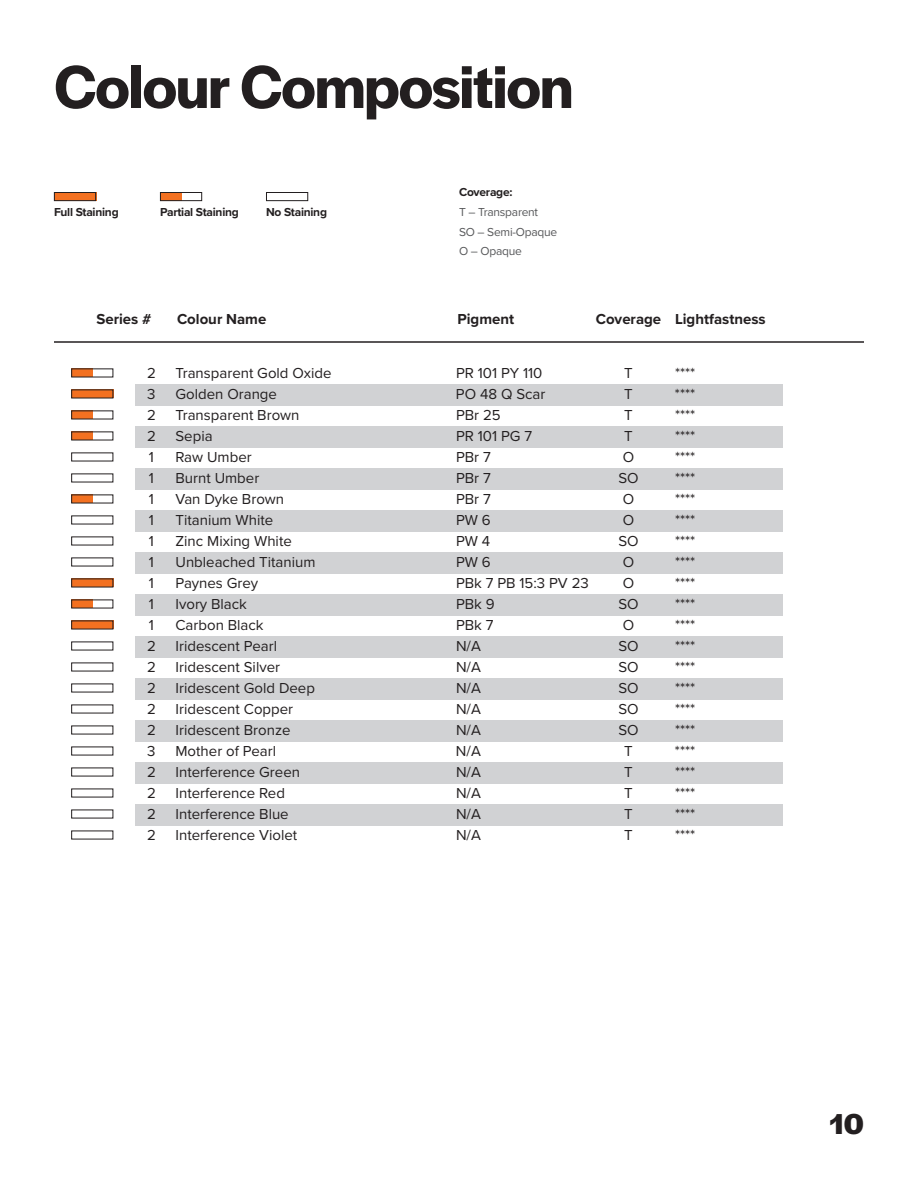
<style>
.page{position:relative;width:918px;height:1188px;background:#fff}
.page>*{position:absolute;margin:0;border:0;box-sizing:border-box;transform-origin:0 0}
.t1{font:600 63px "Halyard Display";letter-spacing:-.02em;color:#231f20}
.t2{font:700 30px "Halyard Display";color:#231f20}
.t3{font:15px "Proxima Nova";color:#231f20}
.t4{font:700 15px "Proxima Nova";color:#231f20}
.t5{font:700 12px "Proxima Nova";letter-spacing:-.02em;color:#231f20}
.t6{font:12px "Proxima Nova";letter-spacing:-.02em;color:#57585a}
</style>
<div class="page">
<div style="left:135px;top:384px;width:648px;height:22px;background:#d1d2d4"></div>
<div style="left:135px;top:426px;width:648px;height:22px;background:#d1d2d4"></div>
<div style="left:135px;top:468px;width:648px;height:22px;background:#d1d2d4"></div>
<div style="left:135px;top:510px;width:648px;height:22px;background:#d1d2d4"></div>
<div style="left:135px;top:552px;width:648px;height:22px;background:#d1d2d4"></div>
<div style="left:135px;top:594px;width:648px;height:22px;background:#d1d2d4"></div>
<div style="left:135px;top:636px;width:648px;height:22px;background:#d1d2d4"></div>
<div style="left:135px;top:678px;width:648px;height:22px;background:#d1d2d4"></div>
<div style="left:135px;top:720px;width:648px;height:22px;background:#d1d2d4"></div>
<div style="left:135px;top:762px;width:648px;height:22px;background:#d1d2d4"></div>
<div style="left:135px;top:804px;width:648px;height:22px;background:#d1d2d4"></div>
<hr style="left:54px;top:341px;width:810px;height:2px;background:#231f20">
<svg style="left:71px;top:368px;width:21px;height:9px"></svg>
<svg style="left:71px;top:389px;width:42px;height:9px"></svg>
<div style="left:71px;top:411px;width:21px;height:8px;background:#f37121"></div>
<div style="left:71px;top:432px;width:21px;height:8px;background:#f37121"></div>
<div style="left:71px;top:495px;width:21px;height:8px;background:#f37121"></div>
<div style="left:71px;top:579px;width:42px;height:8px;background:#f37121"></div>
<div style="left:71px;top:600px;width:21px;height:8px;background:#f37121"></div>
<div style="left:71px;top:621px;width:42px;height:8px;background:#f37121"></div>
<div style="left:54px;top:192px;width:42px;height:9px;background:#f37121"></div>
<div style="left:54px;top:192px;width:42px;height:9px;border:1px solid #231f20"></div>
<div style="left:160px;top:192px;width:21px;height:9px;background:#f37121"></div>
<div style="left:160px;top:192px;width:42px;height:9px;border:1px solid #231f20"></div>
<div style="left:266px;top:192px;width:42px;height:9px;border:1px solid #231f20"></div>
<p class="t1" style="left:54px;top:42px;width:521px">Colour Composition</p>
<p class="t5" style="left:54px;top:203px;width:66px">Full Staining</p>
<p class="t5" style="left:160px;top:203px;width:80px">Partial Staining</p>
<p class="t5" style="left:266px;top:203px;width:62px">No Staining</p>
<p class="t5" style="left:459px;top:183px;width:55px">Coverage:</p>
<p class="t6" style="left:459px;top:203px;width:81px">T – Transparent</p>
<p class="t6" style="left:459px;top:223px;width:100px">SO – Semi-Opaque</p>
<p class="t6" style="left:459px;top:242px;width:64px">O – Opaque</p>
<p class="t4" style="left:96px;top:308px;width:57px">Series #</p>
<p class="t4" style="left:177px;top:308px;width:91px">Colour Name</p>
<p class="t4" style="left:458px;top:308px;width:58px">Pigment</p>
<p class="t4" style="left:596px;top:308px;width:172px">Coverage Lightfastness</p>
<p class="t3" style="left:147px;top:362px;width:10px">2</p>
<p class="t3" style="left:176px;top:362px;width:158px">Transparent Gold Oxide</p>
<p class="t3" style="left:456px;top:362px;width:88px">PR 101 PY 110</p>
<p class="t3" style="left:624px;top:362px;width:10px">T</p>
<p class="t3" style="left:675px;top:362px;width:22px">****</p>
<p class="t3" style="left:147px;top:383px;width:10px">3</p>
<p class="t3" style="left:175px;top:383px;width:103px">Golden Orange</p>
<p class="t3" style="left:456px;top:383px;width:91px">PO 48 Q Scar</p>
<p class="t3" style="left:624px;top:383px;width:10px">T</p>
<p class="t3" style="left:675px;top:383px;width:22px">****</p>
<p class="t3" style="left:147px;top:404px;width:10px">2</p>
<p class="t3" style="left:176px;top:404px;width:126px">Transparent Brown</p>
<p class="t3" style="left:456px;top:404px;width:46px">PBr 25</p>
<p class="t3" style="left:624px;top:404px;width:10px">T</p>
<p class="t3" style="left:675px;top:404px;width:22px">****</p>
<p class="t3" style="left:147px;top:425px;width:10px">2</p>
<p class="t3" style="left:176px;top:425px;width:39px">Sepia</p>
<p class="t3" style="left:456px;top:425px;width:78px">PR 101 PG 7</p>
<p class="t3" style="left:624px;top:425px;width:10px">T</p>
<p class="t3" style="left:675px;top:425px;width:22px">****</p>
<p class="t3" style="left:149px;top:446px;width:7px">1</p>
<p class="t3" style="left:176px;top:446px;width:78px">Raw Umber</p>
<p class="t3" style="left:456px;top:446px;width:36px">PBr 7</p>
<p class="t3" style="left:623px;top:446px;width:13px">O</p>
<p class="t3" style="left:675px;top:446px;width:22px">****</p>
<p class="t3" style="left:149px;top:467px;width:7px">1</p>
<p class="t3" style="left:176px;top:467px;width:85px">Burnt Umber</p>
<p class="t3" style="left:456px;top:467px;width:36px">PBr 7</p>
<p class="t3" style="left:618px;top:467px;width:22px">SO</p>
<p class="t3" style="left:675px;top:467px;width:22px">****</p>
<p class="t3" style="left:149px;top:488px;width:7px">1</p>
<p class="t3" style="left:176px;top:488px;width:110px">Van Dyke Brown</p>
<p class="t3" style="left:456px;top:488px;width:36px">PBr 7</p>
<p class="t3" style="left:623px;top:488px;width:13px">O</p>
<p class="t3" style="left:675px;top:488px;width:22px">****</p>
<p class="t3" style="left:149px;top:509px;width:7px">1</p>
<p class="t3" style="left:176px;top:509px;width:99px">Titanium White</p>
<p class="t3" style="left:456px;top:509px;width:36px">PW 6</p>
<p class="t3" style="left:623px;top:509px;width:13px">O</p>
<p class="t3" style="left:675px;top:509px;width:22px">****</p>
<p class="t3" style="left:149px;top:530px;width:7px">1</p>
<p class="t3" style="left:176px;top:530px;width:118px">Zinc Mixing White</p>
<p class="t3" style="left:456px;top:530px;width:36px">PW 4</p>
<p class="t3" style="left:618px;top:530px;width:22px">SO</p>
<p class="t3" style="left:675px;top:530px;width:22px">****</p>
<p class="t3" style="left:149px;top:551px;width:7px">1</p>
<p class="t3" style="left:176px;top:551px;width:142px">Unbleached Titanium</p>
<p class="t3" style="left:456px;top:551px;width:36px">PW 6</p>
<p class="t3" style="left:623px;top:551px;width:13px">O</p>
<p class="t3" style="left:675px;top:551px;width:22px">****</p>
<p class="t3" style="left:149px;top:572px;width:7px">1</p>
<p class="t3" style="left:176px;top:572px;width:84px">Paynes Grey</p>
<p class="t3" style="left:456px;top:572px;width:134px">PBk 7 PB 15:3 PV 23</p>
<p class="t3" style="left:623px;top:572px;width:13px">O</p>
<p class="t3" style="left:675px;top:572px;width:22px">****</p>
<p class="t3" style="left:149px;top:593px;width:7px">1</p>
<p class="t3" style="left:176px;top:593px;width:73px">Ivory Black</p>
<p class="t3" style="left:456px;top:593px;width:40px">PBk 9</p>
<p class="t3" style="left:618px;top:593px;width:22px">SO</p>
<p class="t3" style="left:675px;top:593px;width:22px">****</p>
<p class="t3" style="left:149px;top:614px;width:7px">1</p>
<p class="t3" style="left:176px;top:614px;width:90px">Carbon Black</p>
<p class="t3" style="left:456px;top:614px;width:39px">PBk 7</p>
<p class="t3" style="left:623px;top:614px;width:13px">O</p>
<p class="t3" style="left:675px;top:614px;width:22px">****</p>
<p class="t3" style="left:147px;top:635px;width:10px">2</p>
<p class="t3" style="left:176px;top:635px;width:103px">Iridescent Pearl</p>
<p class="t3" style="left:456px;top:635px;width:26px">N/A</p>
<p class="t3" style="left:618px;top:635px;width:22px">SO</p>
<p class="t3" style="left:675px;top:635px;width:22px">****</p>
<p class="t3" style="left:147px;top:656px;width:10px">2</p>
<p class="t3" style="left:176px;top:656px;width:106px">Iridescent Silver</p>
<p class="t3" style="left:456px;top:656px;width:26px">N/A</p>
<p class="t3" style="left:618px;top:656px;width:22px">SO</p>
<p class="t3" style="left:675px;top:656px;width:22px">****</p>
<p class="t3" style="left:147px;top:677px;width:10px">2</p>
<p class="t3" style="left:176px;top:677px;width:141px">Iridescent Gold Deep</p>
<p class="t3" style="left:456px;top:677px;width:26px">N/A</p>
<p class="t3" style="left:618px;top:677px;width:22px">SO</p>
<p class="t3" style="left:675px;top:677px;width:22px">****</p>
<p class="t3" style="left:147px;top:698px;width:10px">2</p>
<p class="t3" style="left:176px;top:698px;width:119px">Iridescent Copper</p>
<p class="t3" style="left:456px;top:698px;width:26px">N/A</p>
<p class="t3" style="left:618px;top:698px;width:22px">SO</p>
<p class="t3" style="left:675px;top:698px;width:22px">****</p>
<p class="t3" style="left:147px;top:719px;width:10px">2</p>
<p class="t3" style="left:176px;top:719px;width:117px">Iridescent Bronze</p>
<p class="t3" style="left:456px;top:719px;width:26px">N/A</p>
<p class="t3" style="left:618px;top:719px;width:22px">SO</p>
<p class="t3" style="left:675px;top:719px;width:22px">****</p>
<p class="t3" style="left:147px;top:740px;width:10px">3</p>
<p class="t3" style="left:175px;top:740px;width:102px">Mother of Pearl</p>
<p class="t3" style="left:456px;top:740px;width:26px">N/A</p>
<p class="t3" style="left:624px;top:740px;width:10px">T</p>
<p class="t3" style="left:675px;top:740px;width:22px">****</p>
<p class="t3" style="left:147px;top:761px;width:10px">2</p>
<p class="t3" style="left:176px;top:761px;width:126px">Interference Green</p>
<p class="t3" style="left:456px;top:761px;width:26px">N/A</p>
<p class="t3" style="left:624px;top:761px;width:10px">T</p>
<p class="t3" style="left:675px;top:761px;width:22px">****</p>
<p class="t3" style="left:147px;top:782px;width:10px">2</p>
<p class="t3" style="left:176px;top:782px;width:111px">Interference Red</p>
<p class="t3" style="left:456px;top:782px;width:26px">N/A</p>
<p class="t3" style="left:624px;top:782px;width:10px">T</p>
<p class="t3" style="left:675px;top:782px;width:22px">****</p>
<p class="t3" style="left:147px;top:803px;width:10px">2</p>
<p class="t3" style="left:176px;top:803px;width:115px">Interference Blue</p>
<p class="t3" style="left:456px;top:803px;width:26px">N/A</p>
<p class="t3" style="left:624px;top:803px;width:10px">T</p>
<p class="t3" style="left:675px;top:803px;width:22px">****</p>
<p class="t3" style="left:147px;top:824px;width:10px">2</p>
<p class="t3" style="left:176px;top:824px;width:123px">Interference Violet</p>
<p class="t3" style="left:456px;top:824px;width:26px">N/A</p>
<p class="t3" style="left:624px;top:824px;width:10px">T</p>
<p class="t3" style="left:675px;top:824px;width:22px">****</p>
<p class="t2" style="left:829px;top:1102px;width:36px">10</p>
</div>
